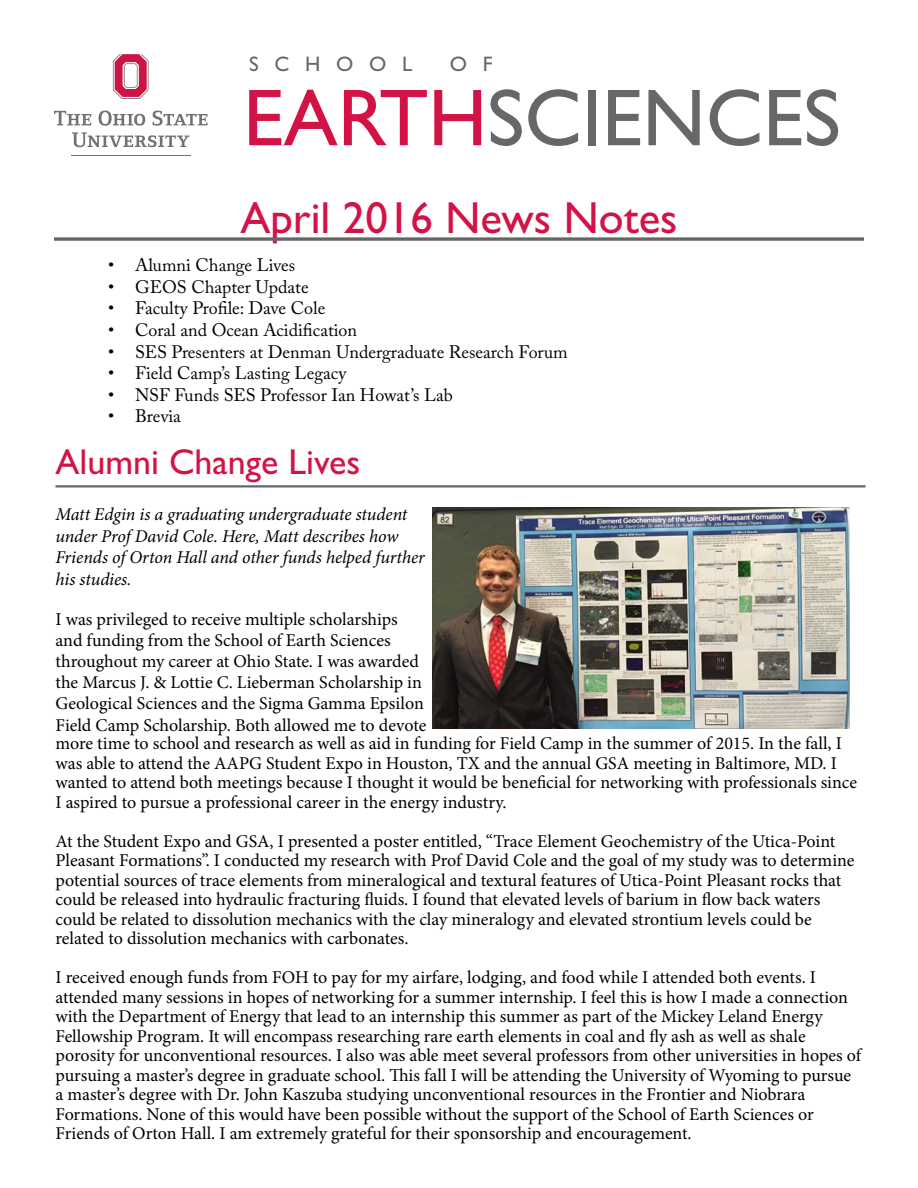
<style>
.page{position:relative;width:918px;height:1188px;background:#fff}
.page>*{position:absolute;margin:0;border:0;box-sizing:border-box;transform-origin:0 0}
.t1{font:81px "Gill Sans Std";color:#676767}
.t2{font:45px "Gill Sans Std";color:#d31245}
.t3{font:36px "Gill Sans Std";color:#d31245}
.t4{font:21px "Gill Sans Std";letter-spacing:.75em;color:#676767}
.t5{font:18px/19.5px "Minion Pro";color:#000}
.t6{font:18px "Adobe Caslon Pro";color:#000}
.t7{font:italic 18px/21.6px "Minion Pro";letter-spacing:-.005em;color:#000}
.s1{color:#d31245}
</style>
<div class="page">
<svg style="left:54px;top:237px;width:810px;height:4px"></svg>
<hr style="left:56px;top:485px;width:810px;height:3px;background:#666">
<img style="left:432px;top:507px;width:418px;height:222px">
<svg style="left:54px;top:111px;width:37px;height:14px"></svg>
<svg style="left:99px;top:111px;width:46px;height:15px"></svg>
<svg style="left:153px;top:111px;width:55px;height:15px"></svg>
<svg style="left:72px;top:132px;width:117px;height:15px"></svg>
<svg style="left:113px;top:55px;width:36px;height:44px"></svg>
<hr style="left:71px;top:155px;width:119px;height:1px;background:#717272">
<p class="t4" style="left:249px;top:52px;width:165px">SCHOOL</p>
<p class="t4" style="left:450px;top:52px;width:44px">O F</p>
<h1 class="t1" style="left:243px;top:71px;width:599px"><span class="s1">EARTH</span>SCIENCES</h1>
<h2 class="t2" style="left:240px;top:192px;width:439px">April 2016 News Notes</h2>
<p class="t6" style="left:108px;top:254px;width:189px">• Alumni Change Lives</p>
<p class="t6" style="left:108px;top:276px;width:202px">• GEOS Chapter Update</p>
<p class="t6" style="left:108px;top:298px;width:219px">• Faculty Profile: Dave Cole</p>
<p class="t6" style="left:108px;top:319px;width:251px">• Coral and Ocean Acidification</p>
<p class="t6" style="left:108px;top:341px;width:461px">• SES Presenters at Denman Undergraduate Research Forum</p>
<p class="t6" style="left:108px;top:362px;width:240px">• Field Camp’s Lasting Legacy</p>
<p class="t6" style="left:108px;top:384px;width:347px">• NSF Funds SES Professor Ian Howat’s Lab</p>
<p class="t6" style="left:108px;top:406px;width:74px">• Brevia</p>
<h3 class="t3" style="left:56px;top:442px;width:306px">Alumni Change Lives</h3>
<p class="t7" style="left:56px;top:504px;width:371px">Matt Edgin is a graduating undergraduate student under Prof David Cole. Here, Matt describes how Friends of Orton Hall and other funds helped further his studies.</p>
<p class="t5" style="left:56px;top:609px;width:372px;line-height:21.1px">I was privileged to receive multiple scholarships and funding from the School of Earth Sciences throughout my career at Ohio State. I was awarded the Marcus J. &amp; Lottie C. Lieberman Scholarship in Geological Sciences and the Sigma Gamma Epsilon Field Camp Scholarship. Both allowed me to devote</p>
<p class="t5" style="left:56px;top:734px;width:803px">more time to school and research as well as aid in funding for Field Camp in the summer of 2015. In the fall, I was able to attend the AAPG Student Expo in Houston, TX and the annual GSA meeting in Baltimore, MD. I wanted to attend both meetings because I thought it would be beneficial for networking with professionals since I aspired to pursue a professional career in the energy industry.</p>
<p class="t5" style="left:56px;top:831px;width:801px">At the Student Expo and GSA, I presented a poster entitled, “Trace Element Geochemistry of the Utica-Point Pleasant Formations”. I conducted my research with Prof David Cole and the goal of my study was to determine potential sources of trace elements from mineralogical and textural features of Utica-Point Pleasant rocks that could be released into hydraulic fracturing fluids. I found that elevated levels of barium in flow back waters could be related to dissolution mechanics with the clay mineralogy and elevated strontium levels could be related to dissolution mechanics with carbonates.</p>
<p class="t5" style="left:56px;top:968px;width:807px">I received enough funds from FOH to pay for my airfare, lodging, and food while I attended both events. I attended many sessions in hopes of networking for a summer internship. I feel this is how I made a connection with the Department of Energy that lead to an internship this summer as part of the Mickey Leland Energy Fellowship Program. It will encompass researching rare earth elements in coal and fly ash as well as shale porosity for unconventional resources. I also was able meet several professors from other universities in hopes of pursuing a master’s degree in graduate school. This fall I will be attending the University of Wyoming to pursue a master’s degree with Dr. John Kaszuba studying unconventional resources in the Frontier and Niobrara Formations. None of this would have been possible without the support of the School of Earth Sciences or Friends of Orton Hall. I am extremely grateful for their sponsorship and encouragement.</p>
</div>
